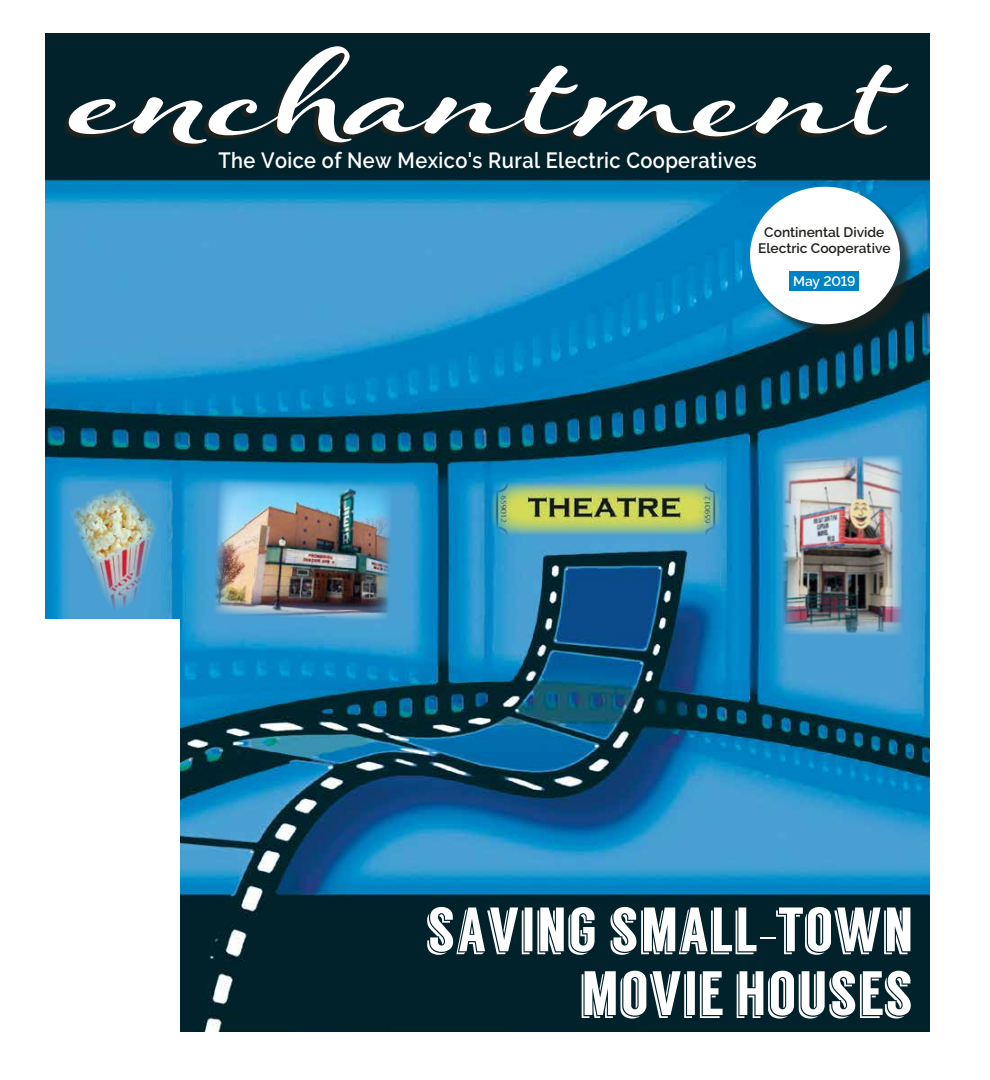
<style>
.page{position:relative;width:990px;height:1080px;background:#fff}
.page>*{position:absolute;margin:0;border:0;box-sizing:border-box;transform-origin:0 0}
.t1{font:700 214px "Hummingbird";color:#fff;scale:1.31 1}
.t2{font:62.5px/63.8px "Langdon";color:#fff;text-align:right}
.t3{font:600 22px "Raleway";letter-spacing:.02em;color:#fff;scale:.91 1}
.t4{font:600 13.75px/16.2px "Raleway";color:#20221d;text-align:center}
.t5{font:600 13.75px "Raleway";letter-spacing:-.015em;color:#fff}
</style>
<div class="page">
<img style="left:45px;top:34px;width:885px;height:997px">
<img style="left:482px;top:474px;width:247px;height:69px">
<svg style="left:65px;top:50px;width:840px;height:97px;background:#062228"></svg>
<div style="left:31px;top:619px;width:149px;height:432px;background:#fff"></div>
<div style="left:752px;top:189px;width:164px;height:151px;background:#20221d;opacity:.75"></div>
<div style="left:750px;top:187px;width:150px;height:137px;background:#fff;border-radius:50%"></div>
<div style="left:789px;top:271px;width:70px;height:20px;background:#0083c4"></div>
<img style="left:56px;top:473px;width:115px;height:146px">
<img style="left:205px;top:470px;width:198px;height:160px">
<img style="left:773px;top:446px;width:140px;height:200px">
<h1 class="t1" style="left:67px;top:-66px;width:629px">enchantment</h1>
<p class="t3" style="left:218px;top:147px;width:593px">The Voice of New Mexico's Rural Electric Cooperatives</p>
<p class="t4" style="left:758px;top:224px;width:134px">Continental Divide<br>Electric Cooperative</p>
<p class="t5" style="left:793px;top:273px;width:64px">May 2019</p>
<h2 class="t2" style="left:425px;top:898px;width:489px">SAVING SMALL-TOWN<br>MOVIE HOUSES</h2>
</div>
